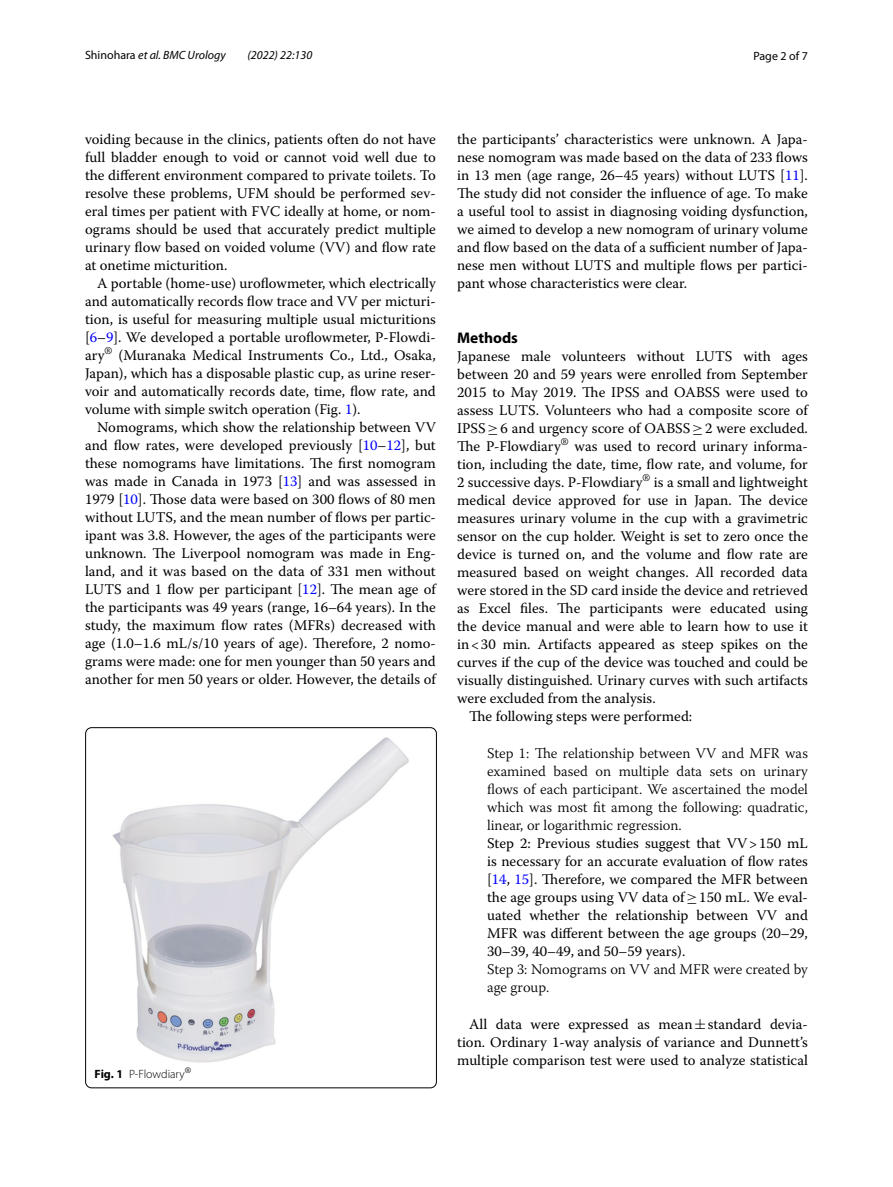
<style>
.page{position:relative;width:893px;height:1187px;background:#fff}
.page>*{position:absolute;margin:0;border:0;box-sizing:border-box;transform-origin:0 0}
.t1{font:700 15.45px "Myriad Pro";color:#000}
.t2{font:14.7px/18px "Warnock Pro";color:#000;text-align:justify}
.t3{font:300 14.7px/18px "Warnock Pro";color:#000;text-align:justify}
.t4{font:italic 12px "Myriad Pro";color:#000}
.t5{font:300 12px "Myriad Pro";color:#000}
.t6{font:12px "Myriad Pro";color:#000}
.s1{font-style:normal}
.s2{color:#00f}
.s3{font-weight:700}
.s4{font-family:"MTSY"}
</style>
<div class="page">
<img style="left:112px;top:737px;width:297px;height:325px">
<div style="left:85px;top:727px;width:352px;height:360px;border:1px solid #000;border-radius:6px"></div>
<p class="t4" style="left:85px;top:48px;width:142px"><span class="s1">Shinohara</span> et al. BMC Urology</p>
<p class="t4" style="left:248px;top:48px;width:66px">(2022) 22:130</p>
<p class="t6" style="left:753px;top:48px;width:56px">Page 2 of 7</p>
<p class="t2" style="left:85px;top:130px;width:352px">voiding because in the clinics, patients often do not have full bladder enough to void or cannot void well due to the different environment compared to private toilets. To resolve these problems, UFM should be performed sev&shy;eral times per patient with FVC ideally at home, or nom&shy;ograms should be used that accurately predict multiple urinary flow based on voided volume (VV) and flow rate at onetime micturition.</p>
<p class="t2" style="left:85px;top:274px;width:352px;text-indent:12px">A portable (home-use) uroflowmeter, which electrically and automatically records flow trace and VV per micturi&shy;tion, is useful for measuring multiple usual micturitions [<span class="s2">6</span>–<span class="s2">9</span>]. We developed a portable uroflowmeter, P-Flowdi&shy;ary<sup>®</sup> (Muranaka Medical Instruments Co., Ltd., Osaka, Japan), which has a disposable plastic cup, as urine reser&shy;voir and automatically records date, time, flow rate, and volume with simple switch operation (Fig. <span class="s2">1</span>).</p>
<p class="t2" style="left:85px;top:418px;width:352px;text-indent:12px">Nomograms, which show the relationship between VV and flow rates, were developed previously [<span class="s2">10</span>–<span class="s2">12</span>], but these nomograms have limitations. The first nomogram was made in Canada in 1973 [<span class="s2">13</span>] and was assessed in 1979 [<span class="s2">10</span>]. Those data were based on 300 flows of 80 men without LUTS, and the mean number of flows per partic&shy;ipant was 3.8. However, the ages of the participants were unknown. The Liverpool nomogram was made in Eng&shy;land, and it was based on the data of 331 men without LUTS and 1 flow per participant [<span class="s2">12</span>]. The mean age of the participants was 49 years (range, 16–64 years). In the study, the maximum flow rates (MFRs) decreased with age (1.0–1.6 mL/s/10 years of age). Therefore, 2 nomo&shy;grams were made: one for men younger than 50 years and another for men 50 years or older. However, the details of</p>
<p class="t5" style="left:95px;top:1067px;width:98px"><span class="s3">Fig. 1</span> P-Flowdiary<sup>®</sup></p>
<p class="t2" style="left:457px;top:130px;width:352px">the participants’ characteristics were unknown. A Japa&shy;nese nomogram was made based on the data of 233 flows in 13 men (age range, 26–45 years) without LUTS [<span class="s2">11</span>].<br>The study did not consider the influence of age. To make a useful tool to assist in diagnosing voiding dysfunction, we aimed to develop a new nomogram of urinary volume and flow based on the data of a sufficient number of Japa&shy;nese men without LUTS and multiple flows per partici&shy;pant whose characteristics were clear.</p>
<p class="t1" style="left:457px;top:327px;width:62px">Methods</p>
<p class="t2" style="left:457px;top:346px;width:352px">Japanese male volunteers without LUTS with ages</p>
<p class="t2" style="left:457px;top:364px;width:352px">between 20 and 59 years were enrolled from September</p>
<p class="t2" style="left:457px;top:382px;width:352px">2015 to May 2019. The IPSS and OABSS were used to</p>
<p class="t2" style="left:457px;top:400px;width:352px">assess LUTS. Volunteers who had a composite score of</p>
<p class="t2" style="left:457px;top:418px;width:352px">IPSS<span class="s4">≥</span>6 and urgency score of OABSS<span class="s4">≥</span>2 were excluded.</p>
<p class="t2" style="left:457px;top:436px;width:352px">The P-Flowdiary<sup>®</sup> was used to record urinary informa-</p>
<p class="t2" style="left:457px;top:454px;width:352px">tion, including the date, time, flow rate, and volume, for</p>
<p class="t2" style="left:457px;top:472px;width:352px">2 successive days. P-Flowdiary<sup>®</sup> is a small and lightweight</p>
<p class="t2" style="left:457px;top:490px;width:352px">medical device approved for use in Japan. The device</p>
<p class="t2" style="left:457px;top:508px;width:352px">measures urinary volume in the cup with a gravimetric</p>
<p class="t2" style="left:457px;top:526px;width:352px">sensor on the cup holder. Weight is set to zero once the</p>
<p class="t2" style="left:457px;top:544px;width:352px">device is turned on, and the volume and flow rate are</p>
<p class="t2" style="left:457px;top:562px;width:352px">measured based on weight changes. All recorded data</p>
<p class="t2" style="left:457px;top:580px;width:352px">were stored in the SD card inside the device and retrieved</p>
<p class="t2" style="left:457px;top:598px;width:352px">as Excel files. The participants were educated using</p>
<p class="t2" style="left:457px;top:616px;width:352px">the device manual and were able to learn how to use it</p>
<p class="t2" style="left:457px;top:634px;width:352px">in&lt;30 min. Artifacts appeared as steep spikes on the</p>
<p class="t2" style="left:457px;top:652px;width:352px">curves if the cup of the device was touched and could be</p>
<p class="t2" style="left:457px;top:670px;width:352px">visually distinguished. Urinary curves with such artifacts</p>
<p class="t2" style="left:457px;top:688px;width:200px">were excluded from the analysis.</p>
<p class="t2" style="left:469px;top:706px;width:225px">The following steps were performed:</p>
<p class="t3" style="left:487px;top:743px;width:322px">Step 1: The relationship between VV and MFR was examined based on multiple data sets on urinary flows of each participant. We ascertained the model which was most fit among the following: quadratic, linear, or logarithmic regression.</p>
<p class="t2" style="left:487px;top:833px;width:322px">Step 2: Previous studies suggest that VV&gt;150 mL is necessary for an accurate evaluation of flow rates [<span class="s2">14</span>, <span class="s2">15</span>]. Therefore, we compared the MFR between the age groups using VV data of<span class="s4">≥</span>150 mL. We eval&shy;uated whether the relationship between VV and MFR was different between the age groups (20–29, 30–39, 40–49, and 50–59 years).</p>
<p class="t3" style="left:487px;top:959px;width:322px">Step 3: Nomograms on VV and MFR were created by age group.</p>
<p class="t2" style="left:457px;top:1014px;width:352px;text-indent:12px">All data were expressed as mean<span class="s4">±</span>standard devia&shy;tion. Ordinary 1-way analysis of variance and Dunnett’s multiple comparison test were used to analyze statistical</p>
</div>
